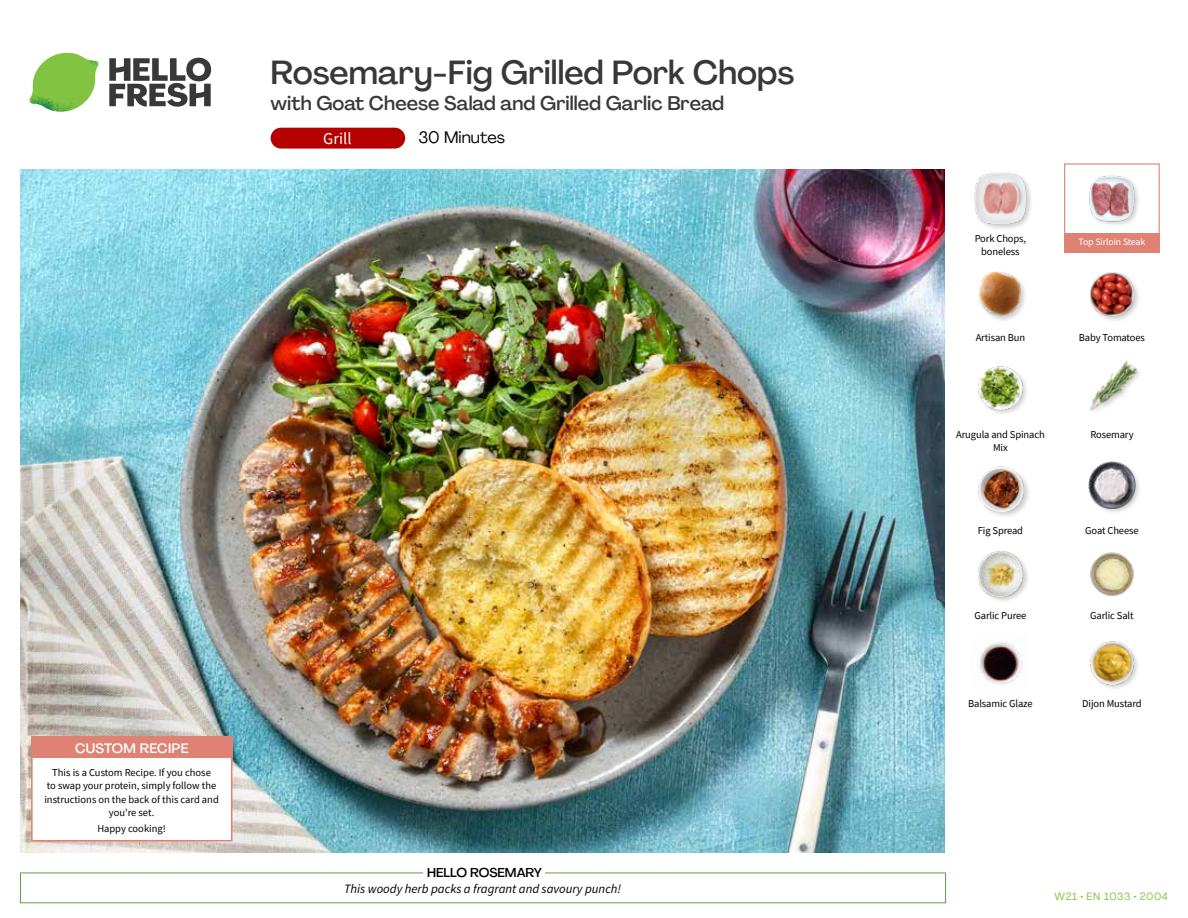
<style>
.page{position:relative;width:1188px;height:918px;background:#fff}
.page>*{position:absolute;margin:0;border:0;box-sizing:border-box;transform-origin:0 0}
.t1{font:500 33px "Agrandir";color:#383839}
.t2{font:500 19.5px "Agrandir";color:#383839}
.t3{font:16.5px "Agrandir";color:#000}
.t4{font:16.5px "Source Sans Pro";color:#fff}
.t5{font:500 13.5px "Agrandir";letter-spacing:.02em;color:#fff}
.t6{font:italic 12.75px "Source Sans Pro";color:#000}
.t7{font:500 12.75px "Agrandir";color:#000}
.t8{font:10.5px/13.5px "Source Sans Pro";letter-spacing:-.01em;color:#000;text-align:center}
.t9{font:10.5px "Agrandir";letter-spacing:.05em;color:#82c341}
.t10{font:9.75px "Source Sans Pro";letter-spacing:-.01em;color:#fff}
</style>
<div class="page">
<svg style="left:109px;top:57px;width:102px;height:50px"></svg>
<svg style="left:34px;top:53px;width:62px;height:40px"></svg>
<img style="left:67px;top:53px;width:32px;height:26px">
<img style="left:33px;top:75px;width:59px;height:11px">
<img style="left:29px;top:79px;width:61px;height:33px">
<img style="left:65px;top:86px;width:27px;height:25px">
<div style="left:20px;top:873px;width:926px;height:30px;border:1px solid #609f43"></div>
<div style="left:423px;top:865px;width:122px;height:15px;background:#fff"></div>
<img style="left:21px;top:170px;width:924px;height:682px">
<div style="left:271px;top:128px;width:134px;height:21px;background:#b40000;border-radius:10px"></div>
<img style="left:1090px;top:641px;width:48px;height:48px">
<img style="left:979px;top:637px;width:44px;height:49px">
<img style="left:1090px;top:552px;width:44px;height:45px">
<div style="left:977px;top:550px;width:54px;height:54px;background:#000;opacity:.2"></div>
<img style="left:977px;top:551px;width:47px;height:46px">
<div style="left:1087px;top:461px;width:55px;height:54px;background:#000;opacity:.2"></div>
<img style="left:1089px;top:462px;width:46px;height:46px">
<div style="left:978px;top:466px;width:53px;height:53px;background:#000;opacity:.2"></div>
<img style="left:978px;top:466px;width:50px;height:46px">
<img style="left:1089px;top:361px;width:51px;height:50px">
<img style="left:978px;top:366px;width:49px;height:48px">
<div style="left:1089px;top:270px;width:52px;height:53px;background:#000;opacity:.2"></div>
<img style="left:1089px;top:271px;width:45px;height:45px">
<div style="left:977px;top:270px;width:51px;height:53px;background:#000;opacity:.2"></div>
<img style="left:978px;top:271px;width:45px;height:45px">
<img style="left:1089px;top:175px;width:49px;height:50px">
<div style="left:974px;top:172px;width:59px;height:59px;background:#000;opacity:.2"></div>
<img style="left:974px;top:172px;width:53px;height:53px">
<div style="left:1064px;top:163px;width:96px;height:73px;border:1px solid #df8273"></div>
<div style="left:1064px;top:234px;width:96px;height:19px;background:#df8273"></div>
<div style="left:31px;top:737px;width:201px;height:104px;background:#fff;border:2px solid #df8273"></div>
<div style="left:31px;top:737px;width:202px;height:21px;background:#df8273"></div>
<h1 class="t1" style="left:271px;top:52px;width:525px">Rosemary-Fig Grilled Pork Chops</h1>
<h2 class="t2" style="left:271px;top:91px;width:455px">with Goat Cheese Salad and Grilled Garlic Bread</h2>
<h3 class="t4" style="left:323px;top:128px;width:30px">Grill</h3>
<h3 class="t3" style="left:418px;top:127px;width:88px">30 Minutes</h3>
<p class="t5" style="left:75px;top:739px;width:115px">CUSTOM RECIPE</p>
<p class="t8" style="left:44px;top:765px;width:176px">This is a Custom Recipe. If you chose<br>to swap your protein, simply follow the instructions on the back of this card and you're set.</p>
<p class="t8" style="left:97px;top:821px;width:70px">Happy cooking!</p>
<p class="t7" style="left:427px;top:864px;width:116px">HELLO ROSEMARY</p>
<p class="t6" style="left:344px;top:881px;width:279px">This woody herb packs a fragrant and savoury punch!</p>
<p class="t8" style="left:975px;top:231px;width:53px">Pork Chops, boneless</p>
<p class="t8" style="left:976px;top:330px;width:51px">Artisan Bun</p>
<p class="t10" style="left:1079px;top:236px;width:68px">Top Sirloin Steak</p>
<p class="t8" style="left:1079px;top:330px;width:68px">Baby Tomatoes</p>
<p class="t8" style="left:956px;top:427px;width:90px">Arugula and Spinach<br>Mix</p>
<p class="t8" style="left:1090px;top:427px;width:45px">Rosemary</p>
<p class="t8" style="left:978px;top:523px;width:47px">Fig Spread</p>
<p class="t8" style="left:1085px;top:523px;width:55px">Goat Cheese</p>
<p class="t8" style="left:974px;top:609px;width:53px">Garlic Puree</p>
<p class="t8" style="left:1090px;top:609px;width:45px">Garlic Salt</p>
<p class="t8" style="left:968px;top:697px;width:66px">Balsamic Glaze</p>
<p class="t8" style="left:1082px;top:697px;width:61px">Dijon Mustard</p>
<p class="t9" style="left:1055px;top:890px;width:115px">W21 • EN 1033 • 2004</p>
</div>
